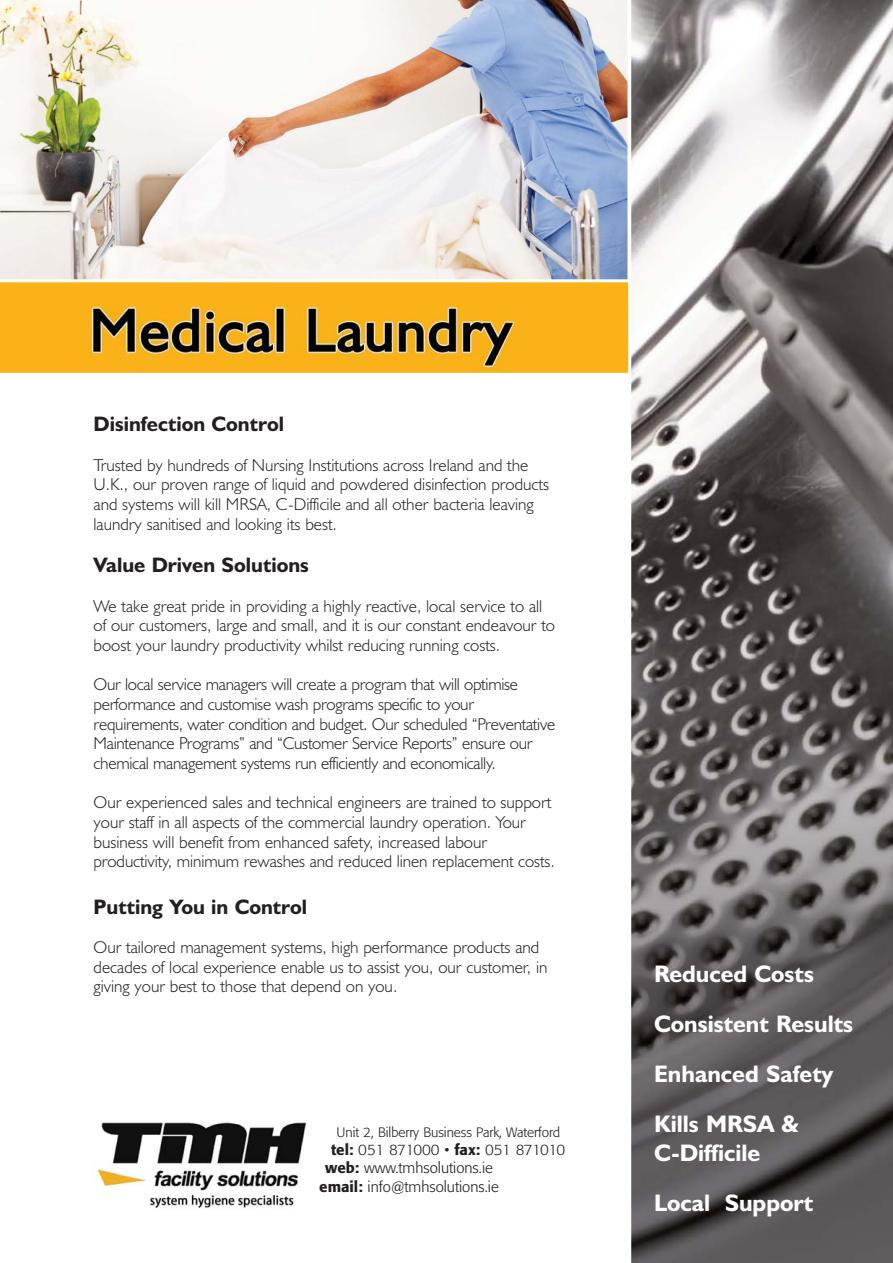
<style>
.page{position:relative;width:893px;height:1263px;background:#fff}
.page>*{position:absolute;margin:0;border:0;box-sizing:border-box;transform-origin:0 0}
.t1{font:700 24px/50.1px "Humanist 521 BT";color:#fff}
.t2{font:700 21px "Humanist 521 BT";color:#231f20}
.t3{font:300 17.25px/19.6px "Humanist 521 BT";color:#231f20}
.t4{font:300 15px "Formata";color:#231f20}
.t5{font:300 15px "Formata";letter-spacing:-.04em;color:#231f20}
.t6{font:300 13.5px "Formata";letter-spacing:-.005em;color:#231f20}
.s1{font-weight:500}
</style>
<div class="page">
<svg style="left:0;top:282px;width:628px;height:91px;background:#dca020"></svg>
<img style="left:0;top:0;width:628px;height:280px">
<svg style="left:628px;top:0;width:264px;height:1263px;background:#7b7776"></svg>
<img style="left:92px;top:1122px;width:215px;height:87px">
<p class="t2" style="left:94px;top:416px;width:192px">Disinfection Control</p>
<p class="t3" style="left:94px;top:457px;width:457px">Trusted by hundreds of Nursing Institutions across Ireland and the U.K., our proven range of liquid and powdered disinfection products and systems will kill MRSA, C-Difficile and all other bacteria leaving laundry sanitised and looking its best.</p>
<p class="t2" style="left:94px;top:557px;width:217px">Value Driven Solutions</p>
<p class="t3" style="left:94px;top:598px;width:463px">We take great pride in providing a highly reactive, local service to all of our customers, large and small, and it is our constant endeavour to boost your laundry productivity whilst reducing running costs.</p>
<p class="t3" style="left:94px;top:676px;width:463px">Our local service managers will create a program that will optimise performance and customise wash programs specific to your requirements, water condition and budget. Our scheduled “Preventative Maintenance Programs” and “Customer Service Reports” ensure our chemical management systems run efficiently and economically.</p>
<p class="t3" style="left:94px;top:794px;width:462px">Our experienced sales and technical engineers are trained to support your staff in all aspects of the commercial laundry operation. Your business will benefit from enhanced safety, increased labour productivity, minimum rewashes and reduced linen replacement costs.</p>
<p class="t2" style="left:94px;top:899px;width:215px">Putting You in Control</p>
<p class="t3" style="left:94px;top:939px;width:455px">Our tailored management systems, high performance products and decades of local experience enable us to assist you, our customer, in giving your best to those that depend on you.</p>
<p class="t6" style="left:336px;top:1126px;width:225px">Unit 2, Bilberry Business Park, Waterford</p>
<p class="t5" style="left:331px;top:1143px;width:235px"><span class="s1">tel:</span> 051 871000 • <span class="s1">fax:</span> 051 871010</p>
<p class="t4" style="left:325px;top:1161px;width:169px"><span class="s1">web:</span> www.tmhsolutions.ie</p>
<p class="t4" style="left:319px;top:1180px;width:181px"><span class="s1">email:</span> info@tmhsolutions.ie</p>
<p class="t1" style="left:654px;top:951px;width:200px">Reduced Costs<br>Consistent Results<br>Enhanced Safety<br>Kills MRSA &amp;</p>
<p class="t1" style="left:654px;top:1130px;width:161px">C-Difficile<br>Local Support</p>
</div>
